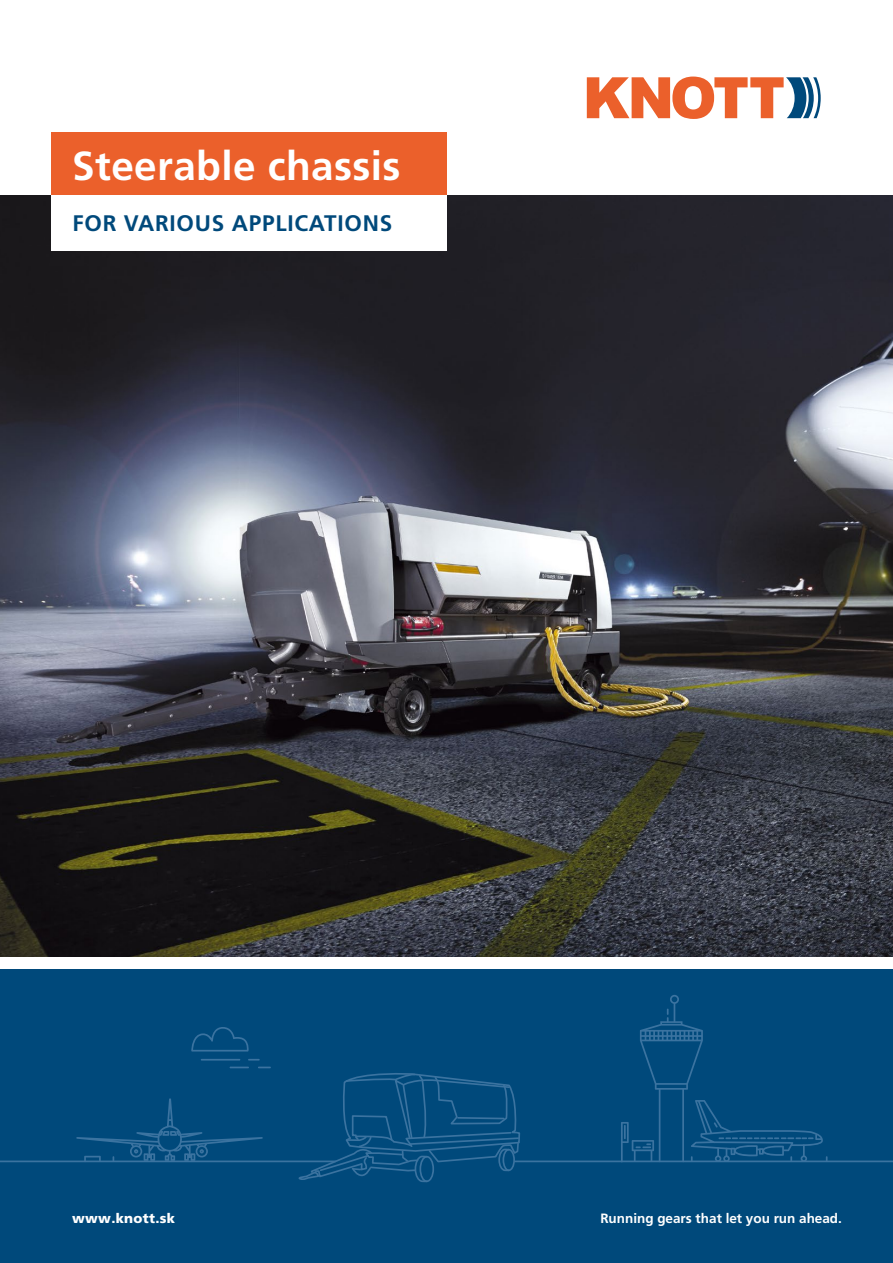
<style>
.page{position:relative;width:893px;height:1263px;background:#fff}
.page>*{position:absolute;margin:0;border:0;box-sizing:border-box;transform-origin:0 0}
.t1{font:700 40.5px "Frutiger CE";letter-spacing:.01em;color:#fff}
.t2{font:700 22.5px "Frutiger CE";letter-spacing:.035em;color:#00497b}
.t3{font:700 13.5px "Frutiger CE";color:#fff}
.t4{font:13.5px "Frutiger CE Black";letter-spacing:.02em;color:#fff}
</style>
<div class="page">
<svg style="left:587px;top:77px;width:234px;height:42px"></svg>
<img style="left:0;top:196px;width:893px;height:761px">
<div style="left:51px;top:132px;width:395px;height:64px;background:#eb602b"></div>
<div style="left:51px;top:196px;width:395px;height:55px;background:#fff"></div>
<div style="left:0;top:969px;width:893px;height:294px;background:#00497b"></div>
<svg style="left:0;top:995px;width:893px;height:188px"></svg>
<h1 class="t1" style="left:72px;top:142px;width:330px">Steerable chassis</h1>
<h2 class="t2" style="left:72px;top:211px;width:321px">FOR VARIOUS APPLICATIONS</h2>
<p class="t4" style="left:72px;top:1211px;width:104px">www.knott.sk</p>
<p class="t3" style="left:600px;top:1211px;width:243px">Running gears that let you run ahead.</p>
</div>
